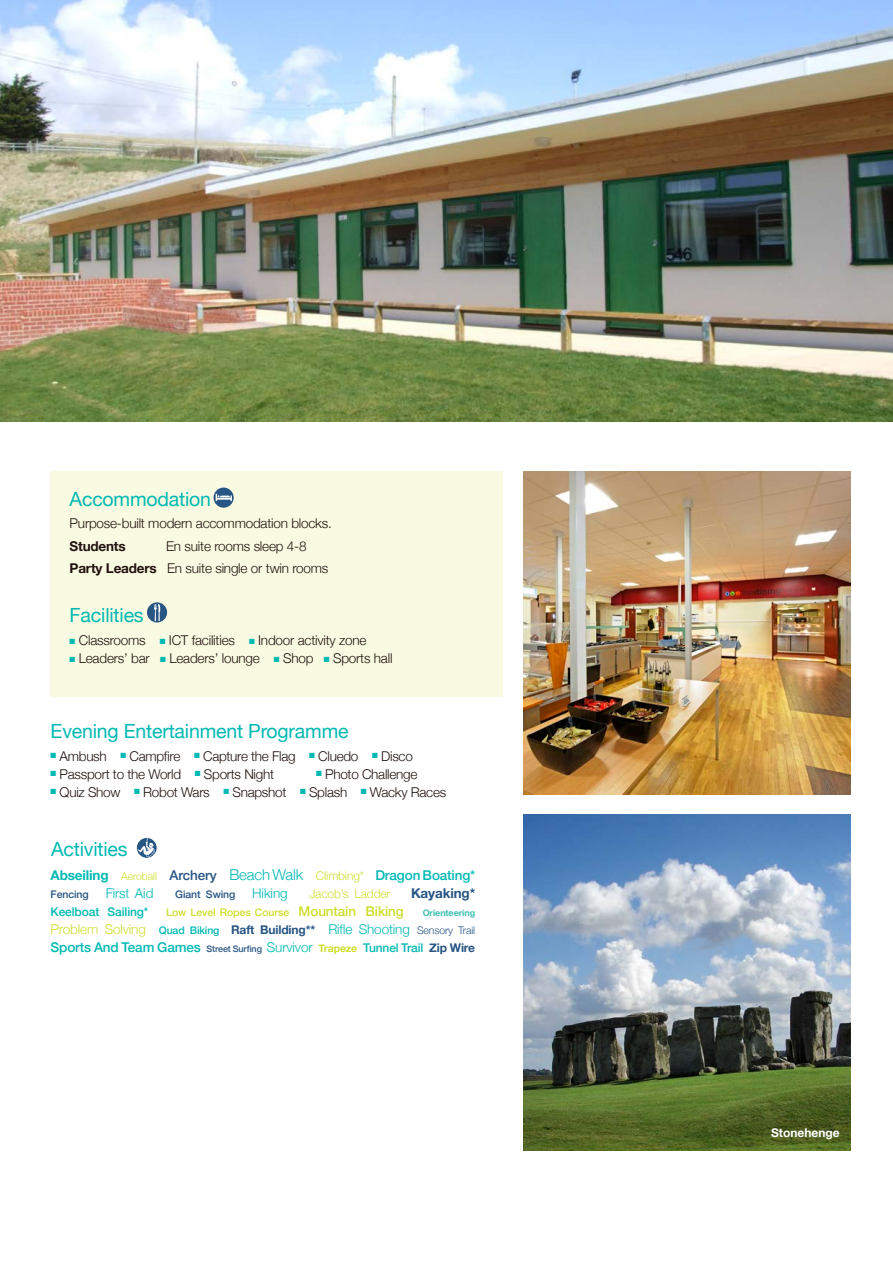
<style>
.page{position:relative;width:893px;height:1263px;background:#fff}
.page>*{position:absolute;margin:0;border:0;box-sizing:border-box;transform-origin:0 0}
.t1{font:19.5px "Helvetica Neue";letter-spacing:-.01em;color:#00b9b3}
.t2{font:300 13.5px/22.2px "Helvetica Neue";letter-spacing:-.015em;color:#21120f}
.t3{font:500 13.5px "Helvetica Neue";letter-spacing:-.01em;color:#00b9b3}
.t4{font:300 13.5px "Helvetica Neue";letter-spacing:-.01em;color:#00b9b3}
.t5{font:700 13.5px "Helvetica Neue";letter-spacing:-.01em;color:#275584}
.t6{font:700 13.5px "Helvetica Neue";letter-spacing:-.015em;color:#21120f}
.t7{font:700 12px/18px "Helvetica Neue";color:#275584}
.t8{font:500 12px "Helvetica Neue";letter-spacing:-.01em;color:#00b9b3}
.t9{font:300 12px "Helvetica Neue";letter-spacing:-.01em;color:#cfde2f}
.t10{font:700 12px "Helvetica Neue";color:#fff}
.t11{font:500 10.5px "Helvetica Neue";letter-spacing:-.01em;color:#cfde2f}
.t12{font:500 10.5px "Helvetica Neue";letter-spacing:-.01em;color:#275584}
.t13{font:700 9px "Helvetica Neue";letter-spacing:-.01em;color:#40c0b0}
.s1{font-weight:700}
.s2{color:#00b9b3}
.s3{font-weight:300;font-size:10.5px;color:#cfde2f}
.s4{color:#275584}
.s5{font-weight:300;font-size:15px}
.s6{font-weight:300;font-size:12px;color:#cfde2f}
.s7{font-size:13.5px}
.s8{font-weight:300;font-size:13.5px;color:#cfde2f}
.s9{font-weight:500;font-size:10.5px;color:#00b9b3}
.s10{font-weight:300;font-size:13.5px;color:#00b9b3}
.s11{font-weight:300;font-size:10.5px}
.s12{font-weight:500;font-size:13.5px;color:#00b9b3}
.s13{font-weight:500;font-size:9px}
.s14{font-size:10.5px;color:#cfde2f}
.s15{font-weight:500;color:#00b9b3}
</style>
<div class="page">
<div style="left:51px;top:471px;width:452px;height:225px;background:#f9fae2"></div>
<img style="left:0;top:0;width:893px;height:421px">
<img style="left:523px;top:471px;width:327px;height:324px">
<img style="left:523px;top:814px;width:327px;height:337px">
<svg style="left:137px;top:838px;width:20px;height:20px"></svg>
<svg style="left:138px;top:838px;width:17px;height:19px"></svg>
<div style="left:214px;top:488px;width:20px;height:20px;background:#275584;border-radius:50%"></div>
<svg style="left:216px;top:494px;width:16px;height:7px"></svg>
<div style="left:147px;top:602px;width:20px;height:20px;background:#275584;border-radius:50%"></div>
<svg style="left:154px;top:604px;width:6px;height:17px"></svg>
<h1 class="t1" style="left:70px;top:485px;width:143px">Accommodation</h1>
<p class="t2" style="left:70px;top:511px;width:264px">Purpose-built modern accommodation blocks.</p>
<p class="t6" style="left:70px;top:535px;width:58px">Students</p>
<p class="t2" style="left:70px;top:534px;width:260px;text-indent:97px">En suite rooms sleep 4-8<br><span class="s1">Party Leaders</span> En suite single or twin rooms</p>
<h1 class="t1" style="left:70px;top:601px;width:76px">Facilities</h1>
<p class="t2" style="left:70px;top:628px;width:298px"><span class="s2">■</span> Classrooms <span class="s2">■</span> ICT facilities <span class="s2">■</span> Indoor activity zone</p>
<p class="t2" style="left:70px;top:646px;width:324px"><span class="s2">■</span> Leaders’ bar <span class="s2">■</span> Leaders’ lounge <span class="s2">■</span> Shop <span class="s2">■</span> Sports hall</p>
<h1 class="t1" style="left:51px;top:717px;width:299px">Evening Entertainment Programme</h1>
<p class="t2" style="left:51px;top:744px;width:364px"><sup>■</sup> Ambush <sup>■</sup> Campfire <sup>■</sup> Capture the Flag <sup>■</sup> Cluedo <sup>■</sup> Disco</p>
<p class="t2" style="left:51px;top:762px;width:225px"><sup>■</sup> Passport to the World <sup>■</sup> Sports Night</p>
<p class="t2" style="left:316px;top:762px;width:103px"><sup>■</sup> Photo Challenge</p>
<p class="t2" style="left:51px;top:780px;width:397px"><sup>■</sup> Quiz Show <sup>■</sup> Robot Wars <sup>■</sup> Snapshot <sup>■</sup> Splash <sup>■</sup> Wacky Races</p>
<h1 class="t1" style="left:51px;top:835px;width:78px">Activities</h1>
<p class="t3" style="left:51px;top:864px;width:426px"><span class="s1">Abseiling</span> <span class="s3">Aeroball</span> <span class="s4">Archery</span> <span class="s5">Beach Walk</span> <span class="s6">Climbing*</span> Dragon Boating*</p>
<p class="t12" style="left:51px;top:886px;width:40px">Fencing</p>
<p class="t4" style="left:106px;top:882px;width:49px">First Aid</p>
<p class="t12" style="left:175px;top:886px;width:62px">Giant Swing</p>
<p class="t4" style="left:252px;top:882px;width:37px">Hiking</p>
<p class="t9" style="left:309px;top:884px;width:82px">Jacob’s Ladder</p>
<p class="t5" style="left:411px;top:883px;width:66px">Kayaking*</p>
<p class="t8" style="left:51px;top:902px;width:99px">Keelboat Sailing*</p>
<p class="t11" style="left:166px;top:904px;width:239px">Low Level Ropes Course <span class="s7">Mountain Biking</span></p>
<p class="t13" style="left:423px;top:906px;width:54px">Orienteering</p>
<p class="t7" style="left:51px;top:921px;width:426px"><span class="s8">Problem Solving</span> <span class="s9">Quad Biking</span> Raft Building** <span class="s10">Rifle Shooting</span> <span class="s11">Sensory Trail<br></span><span class="s12">Sports And Team Games</span> <span class="s13">Street Surfing</span> <span class="s10">Survivor</span> <span class="s14">Trapeze</span> <span class="s15">Tunnel Trail</span> Zip Wire</p>
<p class="t10" style="left:771px;top:1124px;width:70px">Stonehenge</p>
</div>
